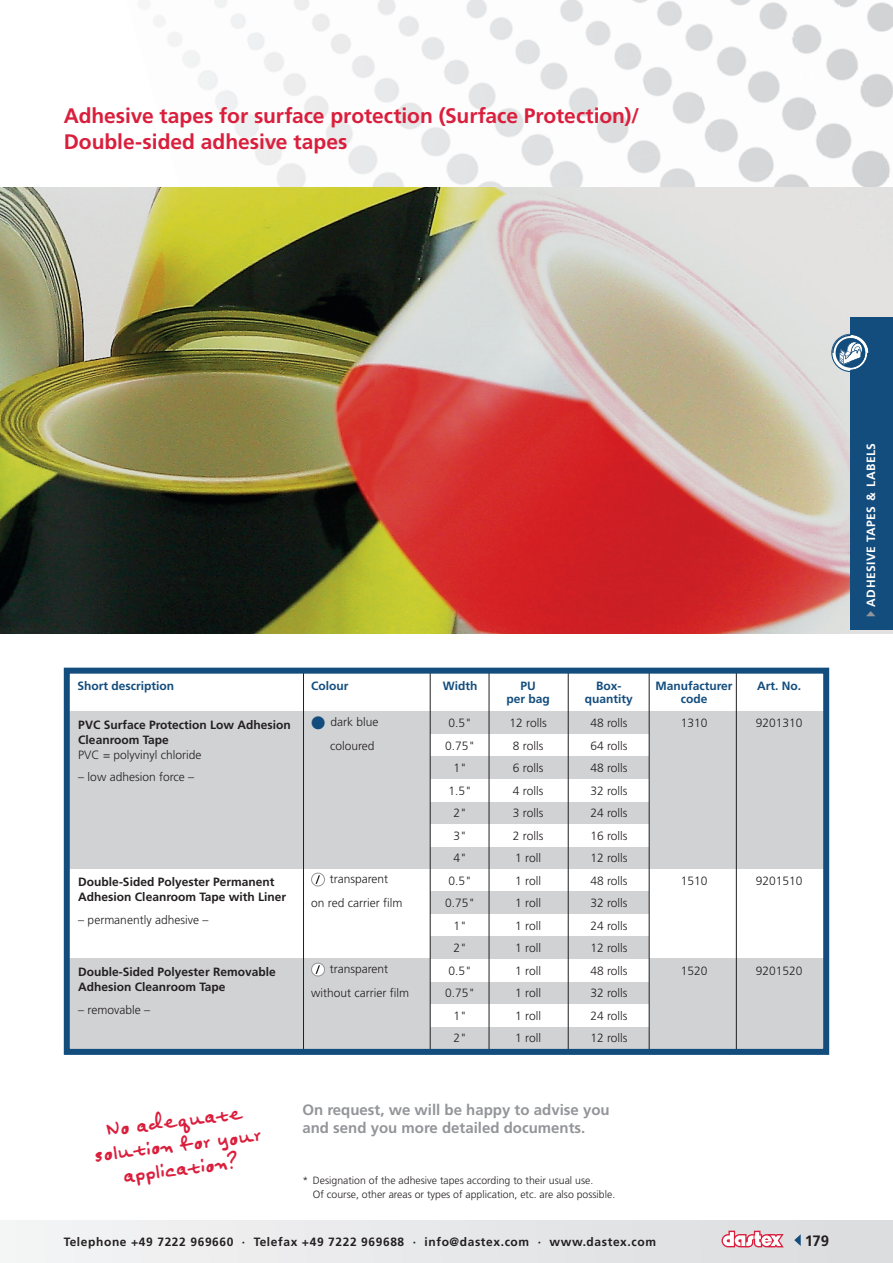
<style>
.page{position:relative;width:893px;height:1263px;background:#fff}
.page>*{position:absolute;margin:0;border:0;box-sizing:border-box;transform-origin:0 0}
.t1{font:30px/24px "Felt Tip Senior";color:#da1f3d;text-align:center;scale:.9 1}
.t2{font:700 21px/25.5px "Frutiger LT Std";letter-spacing:-.005em;color:#da1f3d}
.t3{font:700 15px/18.6px "Frutiger LT Std";color:#939598}
.t4{font:700 15px "Frutiger LT Std";color:#231f20}
.t5{font:300 12px "Frutiger LT Std";color:#231f20}
.t6{font:700 12px/15px "Frutiger LT Std";color:#231f20}
.t7{font:700 12px "Frutiger LT Std";letter-spacing:.05em;color:#231f20}
.t8{font:700 12px "Frutiger LT Std";color:#134d7e}
.t9{font:700 12px "Frutiger LT Std";letter-spacing:.04em;color:#fff}
.t10{font:300 10.5px/13.5px "Frutiger LT Std";color:#231f20}
.s1{color:#134d7e}
.s2{color:#939598}
</style>
<div class="page">
<div style="left:0;top:1220px;width:893px;height:43px;background:#e8e9ea"></div>
<svg style="left:721px;top:1230px;width:63px;height:17px"></svg>
<svg style="left:794px;top:1234px;width:7px;height:12px"></svg>
<img style="left:345px;top:0;width:100px;height:54px">
<img style="left:466px;top:0;width:58px;height:133px">
<img style="left:254px;top:36px;width:129px;height:94px">
<img style="left:510px;top:0;width:109px;height:87px">
<img style="left:619px;top:0;width:81px;height:124px">
<img style="left:369px;top:54px;width:128px;height:79px">
<img style="left:674px;top:0;width:109px;height:90px">
<img style="left:783px;top:0;width:55px;height:140px">
<img style="left:235px;top:130px;width:161px;height:57px">
<img style="left:534px;top:57px;width:129px;height:80px">
<img style="left:838px;top:0;width:55px;height:140px">
<img style="left:360px;top:133px;width:202px;height:54px">
<img style="left:700px;top:61px;width:128px;height:79px">
<img style="left:538px;top:137px;width:189px;height:50px">
<img style="left:715px;top:140px;width:175px;height:47px">
<img style="left:0;top:187px;width:893px;height:447px">
<div style="left:70px;top:711px;width:757px;height:158px;background:#d1d2d4"></div>
<div style="left:70px;top:959px;width:757px;height:90px;background:#d1d2d4"></div>
<div style="left:430px;top:734px;width:219px;height:22px;background:#fff"></div>
<div style="left:430px;top:779px;width:219px;height:22px;background:#fff"></div>
<div style="left:430px;top:824px;width:219px;height:22px;background:#fff"></div>
<div style="left:430px;top:1004px;width:219px;height:22px;background:#fff"></div>
<div style="left:430px;top:959px;width:219px;height:22px;background:#fff"></div>
<div style="left:430px;top:891px;width:219px;height:23px;background:#d1d2d4"></div>
<div style="left:430px;top:936px;width:219px;height:23px;background:#d1d2d4"></div>
<hr style="left:489px;top:671px;width:1px;height:381px;background:#231f20">
<hr style="left:568px;top:671px;width:1px;height:381px;background:#231f20">
<hr style="left:649px;top:671px;width:1px;height:381px;background:#231f20">
<hr style="left:736px;top:671px;width:1px;height:381px;background:#231f20">
<hr style="left:303px;top:669px;width:1px;height:383px;background:#231f20">
<hr style="left:430px;top:670px;width:1px;height:382px;background:#231f20">
<div style="left:64px;top:668px;width:765px;height:387px;border:6px solid #134d7e"></div>
<svg style="left:311px;top:872px;width:14px;height:14px"></svg>
<svg style="left:311px;top:962px;width:14px;height:14px"></svg>
<div style="left:850px;top:317px;width:43px;height:312px;background:#134d7e"></div>
<svg style="left:831px;top:334px;width:38px;height:38px"></svg>
<h2 class="t2" style="left:64px;top:103px;width:577px">Adhesive tapes for surface protection (Surface Protection)/<br>Double-sided adhesive tapes</h2>
<p class="t8" style="left:77px;top:678px;width:98px">Short description</p>
<p class="t8" style="left:311px;top:678px;width:39px">Colour</p>
<p class="t8" style="left:443px;top:678px;width:36px">Width</p>
<p class="t8" style="left:520px;top:678px;width:17px">PU</p>
<p class="t8" style="left:596px;top:678px;width:27px">Box-</p>
<p class="t8" style="left:655px;top:678px;width:79px">Manufacturer</p>
<p class="t8" style="left:757px;top:678px;width:46px">Art. No.</p>
<p class="t8" style="left:506px;top:692px;width:45px">per bag</p>
<p class="t8" style="left:585px;top:692px;width:50px">quantity</p>
<p class="t8" style="left:681px;top:692px;width:28px">code</p>
<p class="t5" style="left:311px;top:715px;width:69px"><span class="s1">●</span> dark blue</p>
<p class="t5" style="left:448px;top:716px;width:25px">0.5"</p>
<p class="t5" style="left:510px;top:716px;width:39px">12 rolls</p>
<p class="t5" style="left:590px;top:716px;width:39px">48 rolls</p>
<p class="t5" style="left:681px;top:716px;width:28px">1310</p>
<p class="t5" style="left:756px;top:716px;width:48px">9201310</p>
<p class="t5" style="left:330px;top:739px;width:46px">coloured</p>
<p class="t5" style="left:445px;top:739px;width:32px">0.75"</p>
<p class="t5" style="left:513px;top:739px;width:32px">8 rolls</p>
<p class="t5" style="left:590px;top:739px;width:39px">64 rolls</p>
<p class="t5" style="left:453px;top:761px;width:15px">1"</p>
<p class="t5" style="left:513px;top:761px;width:32px">6 rolls</p>
<p class="t5" style="left:590px;top:761px;width:39px">48 rolls</p>
<p class="t5" style="left:448px;top:784px;width:25px">1.5"</p>
<p class="t5" style="left:513px;top:784px;width:32px">4 rolls</p>
<p class="t5" style="left:590px;top:784px;width:39px">32 rolls</p>
<p class="t5" style="left:453px;top:806px;width:15px">2"</p>
<p class="t5" style="left:513px;top:806px;width:32px">3 rolls</p>
<p class="t5" style="left:590px;top:806px;width:39px">24 rolls</p>
<p class="t5" style="left:453px;top:829px;width:15px">3"</p>
<p class="t5" style="left:513px;top:829px;width:32px">2 rolls</p>
<p class="t5" style="left:590px;top:829px;width:39px">16 rolls</p>
<p class="t5" style="left:453px;top:851px;width:15px">4"</p>
<p class="t5" style="left:515px;top:851px;width:27px">1 roll</p>
<p class="t5" style="left:590px;top:851px;width:39px">12 rolls</p>
<p class="t5" style="left:330px;top:872px;width:60px">transparent</p>
<p class="t5" style="left:448px;top:874px;width:25px">0.5"</p>
<p class="t5" style="left:515px;top:874px;width:27px">1 roll</p>
<p class="t5" style="left:590px;top:874px;width:39px">48 rolls</p>
<p class="t5" style="left:681px;top:874px;width:28px">1510</p>
<p class="t5" style="left:756px;top:874px;width:48px">9201510</p>
<p class="t5" style="left:311px;top:896px;width:93px">on red carrier film</p>
<p class="t5" style="left:445px;top:896px;width:32px">0.75"</p>
<p class="t5" style="left:515px;top:896px;width:27px">1 roll</p>
<p class="t5" style="left:590px;top:896px;width:39px">32 rolls</p>
<p class="t5" style="left:453px;top:919px;width:15px">1"</p>
<p class="t5" style="left:515px;top:919px;width:27px">1 roll</p>
<p class="t5" style="left:590px;top:919px;width:39px">24 rolls</p>
<p class="t5" style="left:453px;top:941px;width:15px">2"</p>
<p class="t5" style="left:515px;top:941px;width:27px">1 roll</p>
<p class="t5" style="left:590px;top:941px;width:39px">12 rolls</p>
<p class="t5" style="left:330px;top:962px;width:60px">transparent</p>
<p class="t5" style="left:448px;top:964px;width:25px">0.5"</p>
<p class="t5" style="left:515px;top:964px;width:27px">1 roll</p>
<p class="t5" style="left:590px;top:964px;width:39px">48 rolls</p>
<p class="t5" style="left:681px;top:964px;width:28px">1520</p>
<p class="t5" style="left:756px;top:964px;width:48px">9201520</p>
<p class="t5" style="left:311px;top:986px;width:99px">without carrier film</p>
<p class="t5" style="left:445px;top:986px;width:32px">0.75"</p>
<p class="t5" style="left:515px;top:986px;width:27px">1 roll</p>
<p class="t5" style="left:590px;top:986px;width:39px">32 rolls</p>
<p class="t5" style="left:453px;top:1009px;width:15px">1"</p>
<p class="t5" style="left:515px;top:1009px;width:27px">1 roll</p>
<p class="t5" style="left:590px;top:1009px;width:39px">24 rolls</p>
<p class="t5" style="left:453px;top:1031px;width:15px">2"</p>
<p class="t5" style="left:515px;top:1031px;width:27px">1 roll</p>
<p class="t5" style="left:590px;top:1031px;width:39px">12 rolls</p>
<p class="t6" style="left:78px;top:717px;width:214px">PVC Surface Protection Low Adhesion<br>Cleanroom Tape</p>
<p class="t5" style="left:78px;top:748px;width:125px">PVC = polyvinyl chloride</p>
<p class="t5" style="left:78px;top:770px;width:117px">– low adhesion force –</p>
<p class="t6" style="left:78px;top:875px;width:209px">Double-Sided Polyester Permanent<br>Adhesion Cleanroom Tape with Liner</p>
<p class="t5" style="left:78px;top:913px;width:132px">– permanently adhesive –</p>
<p class="t6" style="left:78px;top:965px;width:199px">Double-Sided Polyester Removable<br>Adhesion Cleanroom Tape</p>
<p class="t5" style="left:78px;top:1003px;width:73px">– removable –</p>
<h1 class="t1" style="left:90px;top:1120px;width:189px;rotate:-7deg">No adequate solution for your application?</h1>
<p class="t3" style="left:302px;top:1100px;width:309px">On request, we will be happy to advise you and send you more detailed documents.</p>
<p class="t10" style="left:313px;top:1174px;width:304px;text-indent:-10px">* Designation of the adhesive tapes according to their usual use.<br>Of course, other areas or types of application, etc. are also possible.</p>
<p class="t7" style="left:64px;top:1234px;width:594px">Telephone +49 7222 969660 · Telefax +49 7222 969688 · info@dastex.com · www.dastex.com</p>
<p class="t4" style="left:805px;top:1232px;width:26px">179</p>
<p class="t9" style="left:864px;top:617px;width:175px;rotate:-90deg"><span class="s2">▶</span> ADHESIVE TAPES &amp; LABELS</p>
</div>
